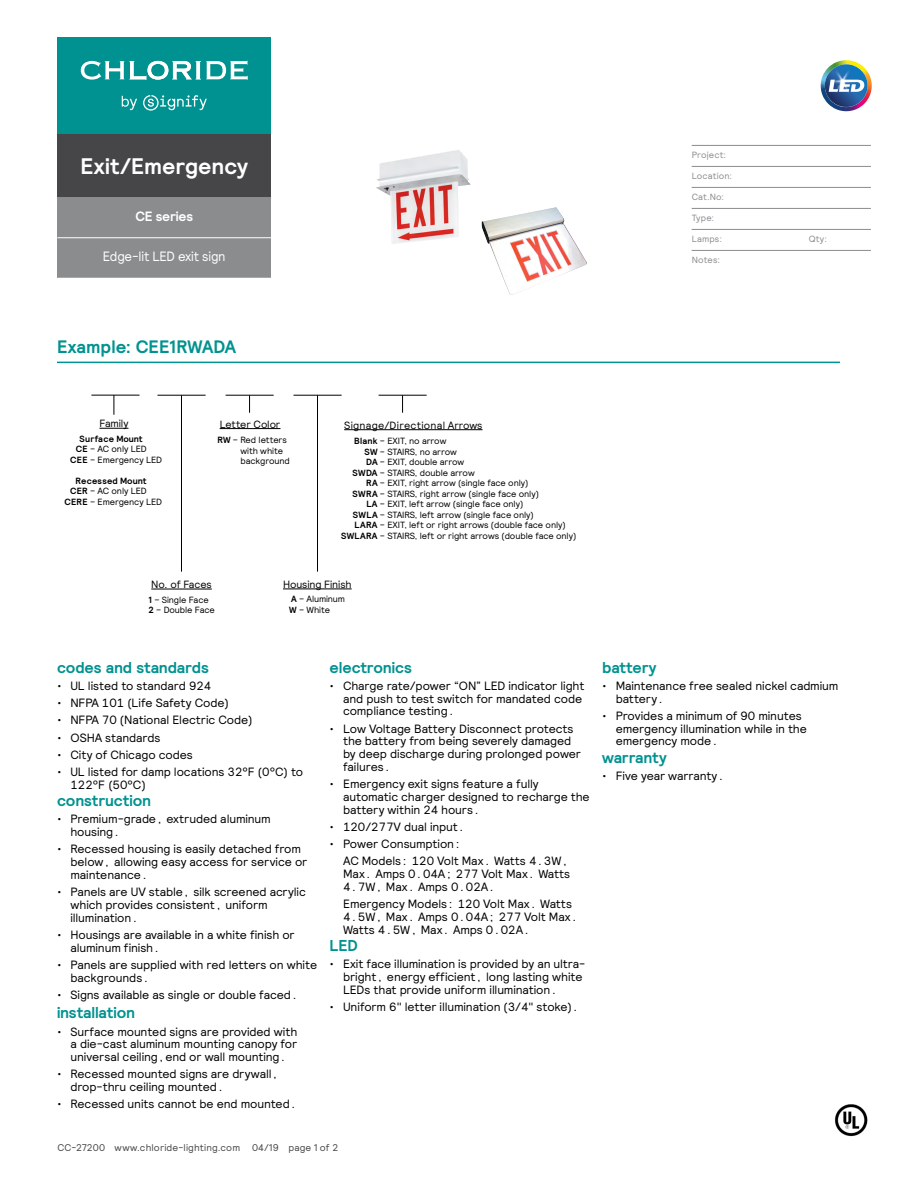
<style>
.page{position:relative;width:918px;height:1188px;background:#fff}
.page>*{position:absolute;margin:0;border:0;box-sizing:border-box;transform-origin:0 0}
.t1{font:700 22.5px "Relative";letter-spacing:.005em;color:#fff}
.t2{font:700 18px "Relative";color:#009290}
.t3{font:700 15.75px "Relative";letter-spacing:-.01em;color:#009290}
.t4{font:13.5px "Relative";letter-spacing:-.015em;color:#fff;scale:.95 1}
.t5{font:700 13.5px "Relative";letter-spacing:-.015em;color:#fff}
.t6{font:12px/12.8px "Relative";letter-spacing:-.01em;color:#000}
.t7{font:10.5px "Relative";letter-spacing:-.005em;color:#000}
.t8{font:10.5px "Relative";letter-spacing:.025em;color:#000}
.t9{font:9.75px "Relative";letter-spacing:.015em;color:#464547}
.t10{font:9px/10.5px "Relative";letter-spacing:-.01em;color:#000}
.t11{font:9px "Relative";letter-spacing:.02em;color:#8a8c8e}
.t12{font:700 9px "Relative";letter-spacing:.025em;color:#000}
.s1{font-weight:700}
</style>
<div class="page">
<img style="left:376px;top:150px;width:95px;height:94px">
<img style="left:835px;top:1104px;width:33px;height:33px">
<hr style="left:57px;top:362px;width:783px;height:1px;background:#009290">
<img style="left:481px;top:207px;width:106px;height:88px">
<hr style="left:181px;top:395px;width:1px;height:177px;background:#000">
<hr style="left:317px;top:395px;width:1px;height:177px;background:#000">
<hr style="left:158px;top:395px;width:48px;height:1px;background:#000">
<hr style="left:294px;top:395px;width:48px;height:1px;background:#000">
<svg style="left:249px;top:396px;width:1px;height:17px"></svg>
<hr style="left:226px;top:395px;width:48px;height:1px;background:#000">
<svg style="left:114px;top:396px;width:1px;height:19px"></svg>
<hr style="left:91px;top:395px;width:49px;height:1px;background:#000">
<hr style="left:99px;top:428px;width:30px;height:1px;background:#000">
<hr style="left:151px;top:589px;width:61px;height:1px;background:#000">
<hr style="left:220px;top:428px;width:61px;height:1px;background:#000">
<hr style="left:283px;top:589px;width:69px;height:1px;background:#000">
<svg style="left:402px;top:396px;width:1px;height:17px"></svg>
<hr style="left:379px;top:395px;width:48px;height:1px;background:#000">
<hr style="left:344px;top:429px;width:139px;height:1px;background:#000">
<svg style="left:819px;top:58px;width:54px;height:55px"></svg>
<svg style="left:821px;top:60px;width:49px;height:51px"></svg>
<hr style="left:692px;top:145px;width:179px;height:1px;background:#8a8c8e">
<hr style="left:692px;top:166px;width:179px;height:1px;background:#8a8c8e">
<hr style="left:692px;top:187px;width:179px;height:1px;background:#8a8c8e">
<hr style="left:692px;top:208px;width:179px;height:1px;background:#8a8c8e">
<hr style="left:692px;top:229px;width:179px;height:1px;background:#8a8c8e">
<hr style="left:692px;top:250px;width:179px;height:1px;background:#8a8c8e">
<div style="left:57px;top:197px;width:214px;height:81px;background:#8a8c8e"></div>
<hr style="left:57px;top:237px;width:214px;height:1px;background:#fff">
<div style="left:57px;top:134px;width:214px;height:63px;background:#464547"></div>
<div style="left:57px;top:37px;width:214px;height:97px;background:#009290"></div>
<svg style="left:122px;top:95px;width:85px;height:16px"></svg>
<svg style="left:81px;top:61px;width:167px;height:19px"></svg>
<h1 class="t1" style="left:81px;top:152px;width:169px">Exit/Emergency</h1>
<p class="t5" style="left:135px;top:207px;width:59px">CE series</p>
<p class="t4" style="left:103px;top:248px;width:131px">Edge-lit LED exit sign</p>
<p class="t11" style="left:692px;top:149px;width:36px">Project:</p>
<p class="t11" style="left:692px;top:170px;width:42px">Location:</p>
<p class="t11" style="left:692px;top:191px;width:34px">Cat.No:</p>
<p class="t11" style="left:692px;top:212px;width:24px">Type:</p>
<p class="t11" style="left:692px;top:233px;width:32px">Lamps:</p>
<p class="t11" style="left:809px;top:233px;width:20px">Qty:</p>
<p class="t11" style="left:692px;top:254px;width:30px">Notes:</p>
<h2 class="t2" style="left:57px;top:335px;width:181px">Example: CEE1RWADA</h2>
<p class="t7" style="left:99px;top:417px;width:31px">Family</p>
<p class="t12" style="left:79px;top:433px;width:65px">Surface Mount</p>
<p class="t10" style="left:76px;top:443px;width:73px"><span class="s1">CE</span> – AC only LED</p>
<p class="t10" style="left:70px;top:454px;width:93px"><span class="s1">CEE</span> – Emergency LED</p>
<p class="t12" style="left:75px;top:475px;width:73px">Recessed Mount</p>
<p class="t10" style="left:70px;top:485px;width:78px"><span class="s1">CER</span> – AC only LED</p>
<p class="t10" style="left:65px;top:496px;width:99px"><span class="s1">CERE</span> – Emergency LED</p>
<p class="t7" style="left:220px;top:417px;width:62px">Letter Color</p>
<p class="t10" style="left:240px;top:435px;width:51px;text-indent:-23px"><span class="s1">RW</span> – Red letters with white background</p>
<p class="t8" style="left:344px;top:418px;width:140px">Signage/Directional Arrows</p>
<p class="t10" style="left:354px;top:436px;width:94px"><span class="s1">Blank</span> – EXIT, no arrow</p>
<p class="t10" style="left:365px;top:446px;width:94px"><span class="s1">SW</span> – STAIRS, no arrow</p>
<p class="t10" style="left:366px;top:457px;width:100px"><span class="s1">DA</span> – EXIT, double arrow</p>
<p class="t10" style="left:353px;top:467px;width:124px"><span class="s1">SWDA</span> – STAIRS, double arrow</p>
<p class="t10" style="left:366px;top:478px;width:164px"><span class="s1">RA</span> – EXIT, right arrow (single face only)</p>
<p class="t10" style="left:353px;top:488px;width:188px"><span class="s1">SWRA</span> – STAIRS, right arrow (single face only)</p>
<p class="t10" style="left:366px;top:499px;width:158px"><span class="s1">LA</span> – EXIT, left arrow (single face only)</p>
<p class="t10" style="left:353px;top:509px;width:182px"><span class="s1">SWLA</span> – STAIRS, left arrow (single face only)</p>
<p class="t10" style="left:355px;top:520px;width:213px"><span class="s1">LARA</span> – EXIT, left or right arrows (double face only)</p>
<p class="t10" style="left:341px;top:530px;width:237px"><span class="s1">SWLARA</span> – STAIRS, left or right arrows (double face only)</p>
<p class="t7" style="left:151px;top:577px;width:62px">No. of Faces</p>
<p class="t10" style="left:149px;top:594px;width:68px"><span class="s1">1</span> – Single Face<br><span class="s1">2</span> – Double Face</p>
<p class="t7" style="left:283px;top:577px;width:70px">Housing Finish</p>
<p class="t10" style="left:289px;top:593px;width:57px"><span class="s1">A</span> – Aluminum<br><span class="s1">W</span> – White</p>
<h3 class="t3" style="left:57px;top:657px;width:154px">codes and standards</h3>
<p class="t6" style="left:57px;top:679px;width:156px">• UL listed to standard 924</p>
<p class="t6" style="left:57px;top:696px;width:173px">• NFPA 101 (Life Safety Code)</p>
<p class="t6" style="left:57px;top:713px;width:197px">• NFPA 70 (National Electric Code)</p>
<p class="t6" style="left:57px;top:731px;width:105px">• OSHA standards</p>
<p class="t6" style="left:57px;top:748px;width:137px">• City of Chicago codes</p>
<p class="t6" style="left:70px;top:765px;width:234px;text-indent:-14px">• UL listed for damp locations 32°F (0°C) to<br>122°F (50°C)</p>
<h3 class="t3" style="left:57px;top:790px;width:96px">construction</h3>
<p class="t6" style="left:70px;top:812px;width:202px;text-indent:-14px">• Premium-grade, extruded aluminum housing.</p>
<p class="t6" style="left:70px;top:842px;width:238px;text-indent:-14px">• Recessed housing is easily detached from below, allowing easy access for service or maintenance.</p>
<p class="t6" style="left:70px;top:885px;width:237px;text-indent:-14px">• Panels are UV stable, silk screened acrylic which provides consistent, uniform illumination.</p>
<p class="t6" style="left:70px;top:928px;width:226px;text-indent:-14px">• Housings are available in a white finish or aluminum finish.</p>
<p class="t6" style="left:70px;top:958px;width:248px;text-indent:-14px">• Panels are supplied with red letters on white backgrounds.</p>
<p class="t6" style="left:57px;top:988px;width:243px">• Signs available as single or double faced.</p>
<h3 class="t3" style="left:57px;top:1003px;width:80px">installation</h3>
<p class="t6" style="left:70px;top:1025px;width:228px;text-align:justify;text-indent:-14px">• Surface mounted signs are provided with a die-cast aluminum mounting canopy for universal ceiling,end or wall mounting.</p>
<p class="t6" style="left:70px;top:1067px;width:210px;text-indent:-14px">• Recessed mounted signs are drywall, drop-thru ceiling mounted.</p>
<p class="t6" style="left:57px;top:1097px;width:242px">• Recessed units cannot be end mounted.</p>
<h3 class="t3" style="left:330px;top:657px;width:84px">electronics</h3>
<p class="t6" style="left:343px;top:679px;width:243px;text-indent:-14px">• Charge rate/power “ON” LED indicator light and push to test switch for mandated code compliance testing.</p>
<p class="t6" style="left:343px;top:722px;width:239px;text-indent:-14px">• Low Voltage Battery Disconnect protects the battery from being severely damaged by deep discharge during prolonged power failures.</p>
<p class="t6" style="left:343px;top:777px;width:248px;text-indent:-14px">• Emergency exit signs feature a fully automatic charger designed to recharge the battery within 24 hours.</p>
<p class="t6" style="left:330px;top:820px;width:137px">• 120/277V dual input.</p>
<p class="t6" style="left:343px;top:835px;width:227px;line-height:17.2px;text-indent:-14px">• Power Consumption:<br>AC Models: 120 Volt Max. Watts 4.3W,</p>
<p class="t6" style="left:343px;top:867px;width:229px">Max. Amps 0.04A; 277 Volt Max. Watts<br>4.7W, Max. Amps 0.02A.</p>
<p class="t6" style="left:343px;top:897px;width:237px">Emergency Models: 120 Volt Max. Watts<br>4.5W, Max. Amps 0.04A; 277 Volt Max.<br>Watts 4.5W, Max. Amps 0.02A.</p>
<h3 class="t3" style="left:330px;top:935px;width:30px">LED</h3>
<p class="t6" style="left:343px;top:957px;width:244px;text-indent:-14px">• Exit face illumination is provided by an ultra&shy;bright, energy efficient, long lasting white<br>LEDs that provide uniform illumination.</p>
<p class="t6" style="left:330px;top:1000px;width:251px">• Uniform 6" letter illumination (3/4" stoke).</p>
<h3 class="t3" style="left:602px;top:657px;width:56px">battery</h3>
<p class="t6" style="left:616px;top:679px;width:224px;text-indent:-14px">• Maintenance free sealed nickel cadmium battery.</p>
<p class="t6" style="left:616px;top:709px;width:193px;text-indent:-14px">• Provides a minimum of 90 minutes emergency illumination while in the emergency mode.</p>
<h3 class="t3" style="left:602px;top:747px;width:66px">warranty</h3>
<p class="t6" style="left:602px;top:769px;width:124px">• Five year warranty.</p>
<p class="t9" style="left:57px;top:1141px;width:283px">CC-27200 www.chloride-lighting.com 04/19 page 1 of 2</p>
</div>
